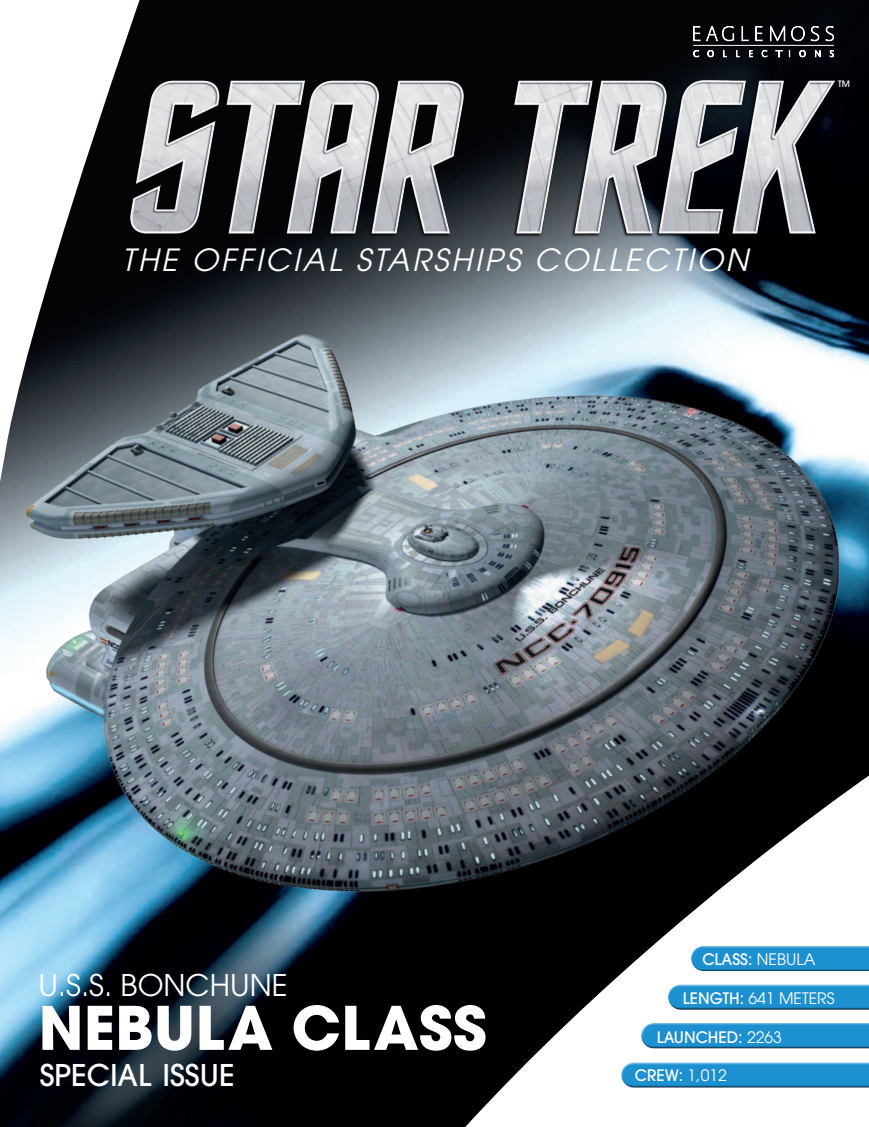
<style>
.page{position:relative;width:869px;height:1127px;background:#fff}
.page>*{position:absolute;margin:0;border:0;box-sizing:border-box;transform-origin:0 0}
.t1{font:700 59.5px "Avant Garde";color:#fff}
.t2{font:italic 30.45px "Avant Garde LT";letter-spacing:.09em;color:#fff}
.t3{font:29.75px "Avant Garde";color:#fff}
.t4{font:500 29.75px "Avant Garde";color:#fff}
.t5{font:500 15.75px "Avant Garde";color:#fff}
.t6{font:15.75px "Avant Garde";color:#fff}
.t7{font:500 8.75px "Avant Garde";color:#fff}
.s1{font-weight:400}
.s2{font-weight:500}
</style>
<div class="page">
<div style="left:0;top:0;width:868px;height:1126px;background:#020406"></div>
<svg style="left:80px;top:1041px;width:788px;height:85px"></svg>
<svg style="left:0;top:0;width:166px;height:209px"></svg>
<div style="left:640px;top:1026px;width:228px;height:22px;background:#231f20;opacity:.75"></div>
<div style="left:619px;top:1060px;width:249px;height:20px;background:#fff;opacity:.75"></div>
<div style="left:619px;top:1065px;width:249px;height:23px;background:#231f20;opacity:.75"></div>
<img style="left:115px;top:58px;width:730px;height:151px">
<svg style="left:692px;top:24px;width:41px;height:17px"></svg>
<svg style="left:741px;top:26px;width:7px;height:15px"></svg>
<svg style="left:754px;top:26px;width:8px;height:15px"></svg>
<svg style="left:769px;top:25px;width:35px;height:18px"></svg>
<svg style="left:810px;top:26px;width:9px;height:15px"></svg>
<svg style="left:825px;top:26px;width:8px;height:15px"></svg>
<svg style="left:692px;top:49px;width:7px;height:9px"></svg>
<svg style="left:706px;top:49px;width:8px;height:9px"></svg>
<svg style="left:722px;top:49px;width:5px;height:9px"></svg>
<svg style="left:735px;top:49px;width:5px;height:9px"></svg>
<svg style="left:748px;top:49px;width:5px;height:9px"></svg>
<svg style="left:760px;top:49px;width:7px;height:9px"></svg>
<svg style="left:774px;top:49px;width:16px;height:9px"></svg>
<svg style="left:798px;top:49px;width:8px;height:9px"></svg>
<svg style="left:814px;top:49px;width:6px;height:9px"></svg>
<svg style="left:828px;top:49px;width:6px;height:9px"></svg>
<hr style="left:693px;top:45px;width:140px;height:1px;background:#fff">
<img style="left:0;top:209px;width:868px;height:832px">
<h2 class="t2" style="left:122px;top:242px;width:627px">THE OFFICIAL STARSHIPS COLLECTION</h2>
<p class="t7" style="left:837px;top:79px;width:13px">TM</p>
<h3 class="t3" style="left:38px;top:966px;width:250px">U.S.S. BONCHUNE</h3>
<h1 class="t1" style="left:38px;top:988px;width:449px">NEBULA CLASS</h1>
<h3 class="t4" style="left:40px;top:1056px;width:196px">SPECIAL ISSUE</h3>
<p class="t5" style="left:702px;top:949px;width:114px">CLASS: <span class="s1">NEBULA</span></p>
<p class="t6" style="left:682px;top:988px;width:153px"><span class="s2">LENGTH:</span> 641 METERS</p>
<p class="t5" style="left:656px;top:1026px;width:127px">LAUNCHED: <span class="s1">2263</span></p>
<p class="t5" style="left:634px;top:1065px;width:93px">CREW: <span class="s1">1,012</span></p>
</div>
